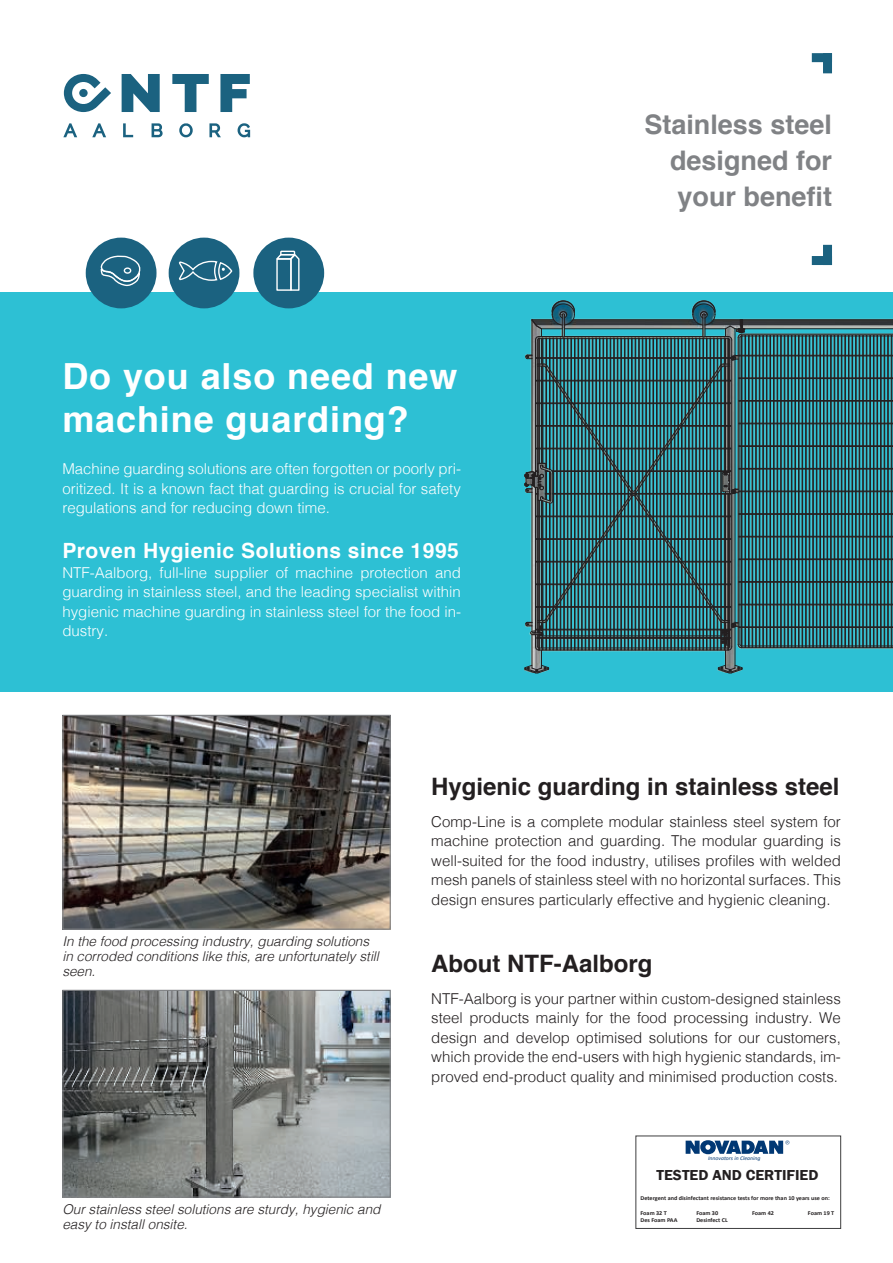
<style>
.page{position:relative;width:893px;height:1263px;background:#fff}
.page>*{position:absolute;margin:0;border:0;box-sizing:border-box;transform-origin:0 0}
.t1{font:700 36px/43.2px "Helvetica";letter-spacing:.025em;color:#fff}
.t2{font:700 27px/36px "Helvetica";color:#808285;text-align:justify}
.t3{font:700 24px "Helvetica";color:#231f20}
.t4{font:700 21px "Helvetica";letter-spacing:.025em;color:#fff}
.t5{font:300 15px/19.5px "Helvetica";color:#231f20;text-align:justify}
.t6{font:300 15px/19.5px "Helvetica";color:#fff;text-align:justify}
.t7{font:600 14.85px "Franklin Gothic";color:#231f20;scale:1.04 1}
.t8{font:italic 300 13.5px/15px "Helvetica";color:#231f20}
.t9{font:700 6px "Calibri";color:#231f20;scale:1.04 1}
.t10{font:italic 5.55px "Calibri";color:#013874;scale:1.04 1}
</style>
<div class="page">
<svg style="left:122px;top:74px;width:38px;height:38px"></svg>
<svg style="left:172px;top:74px;width:37px;height:38px"></svg>
<svg style="left:220px;top:74px;width:30px;height:38px"></svg>
<svg style="left:63px;top:123px;width:14px;height:14px"></svg>
<svg style="left:92px;top:123px;width:14px;height:14px"></svg>
<svg style="left:123px;top:123px;width:10px;height:14px"></svg>
<svg style="left:152px;top:123px;width:11px;height:14px"></svg>
<svg style="left:179px;top:123px;width:14px;height:14px"></svg>
<svg style="left:209px;top:123px;width:12px;height:14px"></svg>
<svg style="left:238px;top:123px;width:12px;height:14px"></svg>
<svg style="left:64px;top:74px;width:47px;height:38px"></svg>
<div style="left:0;top:292px;width:893px;height:400px;background:#2dc0d4"></div>
<div style="left:812px;top:53px;width:20px;height:9px;background:#1b6280"></div>
<div style="left:823px;top:53px;width:9px;height:20px;background:#1b6280"></div>
<div style="left:823px;top:245px;width:9px;height:20px;background:#1b6280"></div>
<div style="left:812px;top:256px;width:20px;height:9px;background:#1b6280"></div>
<img style="left:64px;top:717px;width:325px;height:211px">
<div style="left:62px;top:715px;width:329px;height:215px;border:1px solid #808285"></div>
<svg style="left:525px;top:301px;width:368px;height:373px"></svg>
<div style="left:86px;top:238px;width:71px;height:70px;background:#1b6280;border-radius:50%"></div>
<svg style="left:100px;top:255px;width:41px;height:32px"></svg>
<div style="left:169px;top:238px;width:70px;height:70px;background:#1b6280;border-radius:50%"></div>
<svg style="left:178px;top:260px;width:55px;height:21px"></svg>
<div style="left:253px;top:238px;width:71px;height:70px;background:#1b6280;border-radius:50%"></div>
<svg style="left:276px;top:250px;width:24px;height:41px"></svg>
<img style="left:64px;top:992px;width:325px;height:203px">
<div style="left:62px;top:990px;width:329px;height:207px;border:1px solid #808285"></div>
<svg style="left:686px;top:1140px;width:103px;height:14px"></svg>
<h1 class="t1" style="left:62px;top:358px;width:397px">Do you also need new machine guarding?</h1>
<p class="t6" style="left:62px;top:461px;width:400px">Machine guarding solutions are often forgotten or poorly pri&shy;oritized. It is a known fact that guarding is crucial for safety regulations and for reducing down time.</p>
<h3 class="t4" style="left:62px;top:542px;width:398px">Proven Hygienic Solutions since 1995</h3>
<p class="t6" style="left:62px;top:564px;width:400px">NTF-Aalborg, full-line supplier of machine protection and guarding in stainless steel, and the leading specialist within hygienic machine guarding in stainless steel for the food in&shy;dustry.</p>
<h2 class="t2" style="left:670px;top:109px;width:164px;text-indent:-26px">Stainless steel designed for your benefit</h2>
<p class="t8" style="left:62px;top:935px;width:318px">In the food processing industry, guarding solutions in corroded conditions like this, are unfortunately still seen.</p>
<p class="t8" style="left:62px;top:1203px;width:320px">Our stainless steel solutions are sturdy, hygienic and easy to install onsite.</p>
<h3 class="t3" style="left:431px;top:777px;width:410px">Hygienic guarding in stainless steel</h3>
<p class="t5" style="left:431px;top:813px;width:411px">Comp-Line is a complete modular stainless steel system for machine protection and guarding. The modular guarding is well-suited for the food industry, utilises profiles with welded mesh panels of stainless steel with no horizontal surfaces. This design ensures particularly effective and hygienic cleaning.</p>
<h3 class="t3" style="left:431px;top:955px;width:223px">About NTF-Aalborg</h3>
<p class="t5" style="left:431px;top:990px;width:411px">NTF-Aalborg is your partner within custom-designed stainless steel products mainly for the food processing industry. We design and develop optimised solutions for our customers, which provide the end-users with high hygienic standards, im&shy;proved end-product quality and minimised production costs.</p>
<p class="t10" style="left:708px;top:1156px;width:52px">Innovators in Cleaning</p>
<p class="t7" style="left:657px;top:1166px;width:157px">TESTED AND CERTIFIED</p>
<p class="t9" style="left:640px;top:1196px;width:184px">Detergent and disinfectant resistance tests for more than 10 years use on:</p>
<p class="t9" style="left:640px;top:1210px;width:27px">Foam 32 T</p>
<p class="t9" style="left:696px;top:1210px;width:23px">Foam 30</p>
<p class="t9" style="left:752px;top:1210px;width:23px">Foam 42</p>
<p class="t9" style="left:808px;top:1210px;width:27px">Foam 19 T</p>
<p class="t9" style="left:640px;top:1217px;width:37px">Des Foam PAA</p>
<p class="t9" style="left:696px;top:1217px;width:32px">Desinfect CL</p>
</div>
